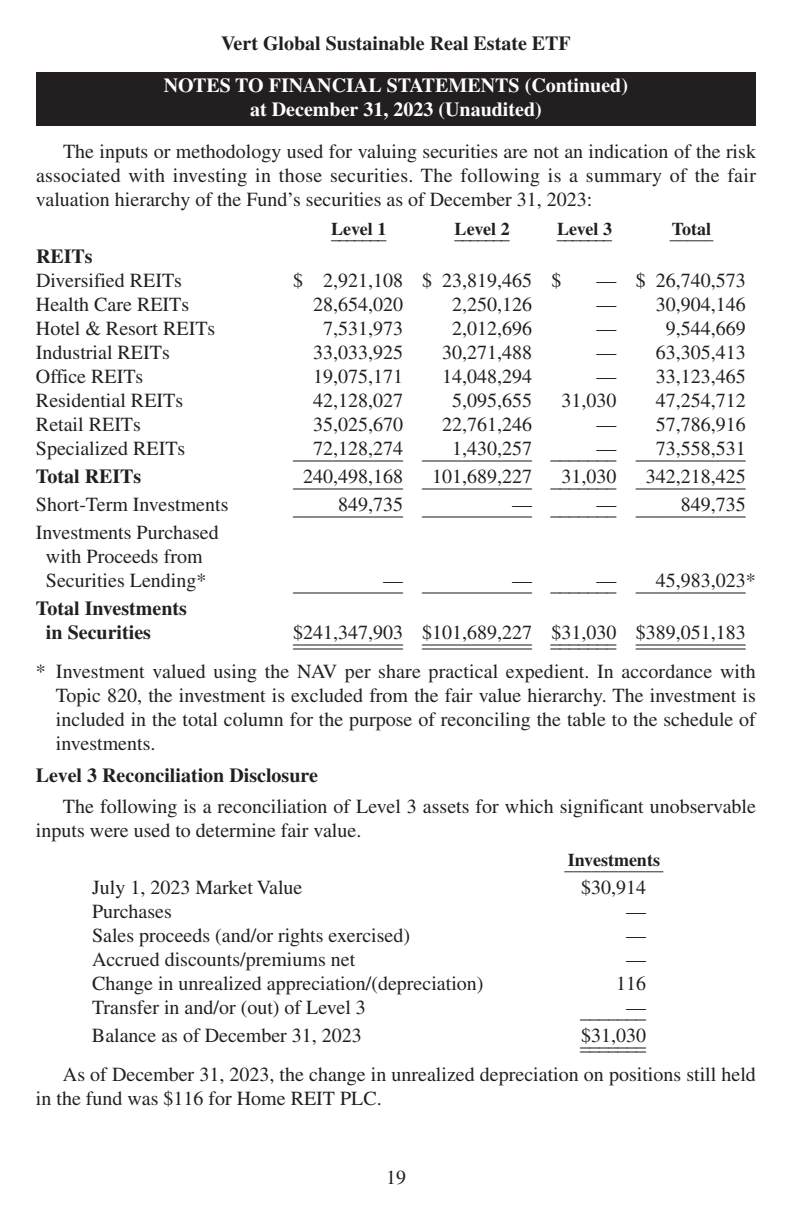
<style>
.page{position:relative;width:792px;height:1224px;background:#fff}
.page>*{position:absolute;margin:0;border:0;box-sizing:border-box;transform-origin:0 0}
.t1{font:20px/24px "Times";color:#231f20}
.t2{font:700 20px/24px "Times";color:#231f20}
.t3{font:700 20px/24px "Times";color:#fff;text-align:center}
.t4{font:700 18px "Times";color:#231f20}
</style>
<div class="page">
<div style="left:36px;top:72px;width:720px;height:54px;background:#231f20"></div>
<p class="t2" style="left:221px;top:33px;width:351px">Vert Global Sustainable Real Estate ETF</p>
<p class="t3" style="left:164px;top:75px;width:466px">NOTES TO FINANCIAL STATEMENTS (Continued) at December 31, 2023 (Unaudited)</p>
<p class="t1" style="left:36px;top:141px;width:722px;text-align:justify;text-indent:27px">The inputs or methodology used for valuing securities are not an indication of the risk associated with investing in those securities. The following is a summary of the fair valuation hierarchy of the Fund’s securities as of December 31, 2023:</p>
<p class="t4" style="left:331px;top:227px;width:57px">_L_e_v_e_l_ 1_</p>
<p class="t4" style="left:454px;top:227px;width:57px">_L_e_v_e_l_ 2_</p>
<p class="t4" style="left:557px;top:227px;width:57px">_L_e_v_e_l_ 3_</p>
<p class="t4" style="left:670px;top:225px;width:45px">_T_o_t _a _l</p>
<p class="t2" style="left:36px;top:246px;width:58px">REITs</p>
<p class="t1" style="left:36px;top:270px;width:148px">Diversified REITs</p>
<p class="t1" style="left:293px;top:270px;width:270px">$ 2,921,108 $ 23,819,465 $</p>
<p class="t1" style="left:596px;top:270px;width:151px">— $ 26,740,573</p>
<p class="t1" style="left:36px;top:294px;width:155px">Health Care REITs</p>
<p class="t1" style="left:313px;top:294px;width:91px">28,654,020</p>
<p class="t1" style="left:452px;top:294px;width:81px">2,250,126</p>
<p class="t1" style="left:596px;top:294px;width:151px">— 30,904,146</p>
<p class="t1" style="left:36px;top:318px;width:181px">Hotel &amp; Resort REITs</p>
<p class="t1" style="left:323px;top:318px;width:82px">7,531,973</p>
<p class="t1" style="left:452px;top:318px;width:81px">2,012,696</p>
<p class="t1" style="left:596px;top:318px;width:21px">—</p>
<p class="t1" style="left:666px;top:318px;width:81px">9,544,669</p>
<p class="t1" style="left:36px;top:342px;width:135px">Industrial REITs</p>
<p class="t1" style="left:313px;top:342px;width:92px">33,033,925</p>
<p class="t1" style="left:442px;top:342px;width:91px">30,271,488</p>
<p class="t1" style="left:596px;top:342px;width:151px">— 63,305,413</p>
<p class="t1" style="left:36px;top:366px;width:109px">Office REITs</p>
<p class="t1" style="left:313px;top:366px;width:92px">19,075,171</p>
<p class="t1" style="left:442px;top:366px;width:91px">14,048,294</p>
<p class="t1" style="left:596px;top:366px;width:151px">— 33,123,465</p>
<p class="t1" style="left:36px;top:390px;width:149px">Residential REITs</p>
<p class="t1" style="left:313px;top:390px;width:91px">42,128,027</p>
<p class="t1" style="left:452px;top:390px;width:81px">5,095,655</p>
<p class="t1" style="left:561px;top:390px;width:56px">31,030</p>
<p class="t1" style="left:656px;top:390px;width:92px">47,254,712</p>
<p class="t1" style="left:36px;top:414px;width:106px">Retail REITs</p>
<p class="t1" style="left:313px;top:414px;width:92px">35,025,670</p>
<p class="t1" style="left:442px;top:414px;width:91px">22,761,246</p>
<p class="t1" style="left:596px;top:414px;width:151px">— 57,786,916</p>
<p class="t1" style="left:36px;top:438px;width:151px">Specialized REITs</p>
<p class="t1" style="left:293px;top:442px;width:454px">__7_2_,_1_2_8_,2_7_4_ ___1_,_4_3_0_,2_5_7_ _____—__ __7_3_,_5_5_8_,5_3_1_</p>
<p class="t2" style="left:36px;top:466px;width:107px">Total REITs</p>
<p class="t1" style="left:293px;top:470px;width:454px">_ _2 _4 _0 _, 4_9_8_, _1 _6 8_ _ _1 _0 _1 _, 6_8_9_, _2 _2 _7 _ _3_1_, 0_ 3_ 0_ _ _3 _4 _2 _, 2_1_8_, 4_ 2_ 5_</p>
<p class="t1" style="left:36px;top:494px;width:194px">Short-Term Investments</p>
<p class="t1" style="left:293px;top:498px;width:240px">_____8_4_9_,_7_3_5 __________—</p>
<p class="t1" style="left:596px;top:494px;width:21px">—</p>
<p class="t1" style="left:522px;top:498px;width:225px">_ _______ _____8_4_9_,7_3_5_</p>
<p class="t1" style="left:36px;top:522px;width:184px;text-align:center">Investments Purchased with Proceeds from<br>Securities Lending*</p>
<p class="t1" style="left:383px;top:574px;width:374px">__ ___________ _______ __4_5_,_9_8_3_,0_2_3_*</p>
<p class="t1" style="left:293px;top:574px;width:111px">_________—</p>
<p class="t1" style="left:512px;top:570px;width:21px">—</p>
<p class="t1" style="left:597px;top:570px;width:21px">—</p>
<p class="t2" style="left:46px;top:598px;width:143px;text-indent:-10px">Total Investments in Securities</p>
<p class="t1" style="left:36px;top:621px;width:721px;line-height:35.2px;text-indent:347px">__ __ __ 1__ 0__ 1__ ,__6__8__9__, 2__ 2__ 7__ __$ __3__1__, 0__ 3__ 0__ $__ 3__ 8__ 9__ ,__0__5__1__, 1__ 8__ 3__ * Investment valued using the NAV per share practical expedient. In accordance with</p>
<p class="t1" style="left:56px;top:686px;width:702px;text-align:justify">Topic 820, the investment is excluded from the fair value hierarchy. The investment is included in the total column for the purpose of reconciling the table to the schedule of investments.</p>
<p class="t2" style="left:36px;top:765px;width:283px">Level 3 Reconciliation Disclosure</p>
<p class="t1" style="left:36px;top:796px;width:722px;text-indent:27px">The following is a reconciliation of Level 3 assets for which significant unobservable inputs were used to determine fair value.</p>
<p class="t4" style="left:564px;top:856px;width:100px">_I _n_v _e _s t_m_ _e _n _t s_</p>
<p class="t1" style="left:92px;top:877px;width:212px">July 1, 2023 Market Value</p>
<p class="t1" style="left:581px;top:877px;width:66px">$30,914</p>
<p class="t1" style="left:92px;top:901px;width:81px">Purchases</p>
<p class="t1" style="left:626px;top:901px;width:21px">—</p>
<p class="t1" style="left:92px;top:925px;width:320px">Sales proceeds (and/or rights exercised)</p>
<p class="t1" style="left:626px;top:925px;width:21px">—</p>
<p class="t1" style="left:92px;top:949px;width:265px">Accrued discounts/premiums net</p>
<p class="t1" style="left:626px;top:949px;width:21px">—</p>
<p class="t1" style="left:92px;top:973px;width:393px">Change in unrealized appreciation/(depreciation)</p>
<p class="t1" style="left:616px;top:973px;width:31px">116</p>
<p class="t1" style="left:92px;top:997px;width:275px">Transfer in and/or (out) of Level 3</p>
<p class="t1" style="left:580px;top:1001px;width:67px">_____—__</p>
<p class="t1" style="left:92px;top:1025px;width:271px">Balance as of December 31, 2023</p>
<p class="t1" style="left:580px;top:1027px;width:67px">_$ _3 _1 _, 0_ 3_ _0</p>
<p class="t1" style="left:63px;top:1030px;width:694px;line-height:31.2px;text-indent:517px">_______<br>As of December 31, 2023, the change in unrealized depreciation on positions still held</p>
<p class="t1" style="left:36px;top:1088px;width:347px">in the fund was $116 for Home REIT PLC.</p>
<p class="t1" style="left:293px;top:627px;width:140px">$__ 2__ 4__ 1__ ,__3__4__7__, 9__ 0 3 $</p>
<p class="t1" style="left:386px;top:1167px;width:21px">19</p>
</div>
